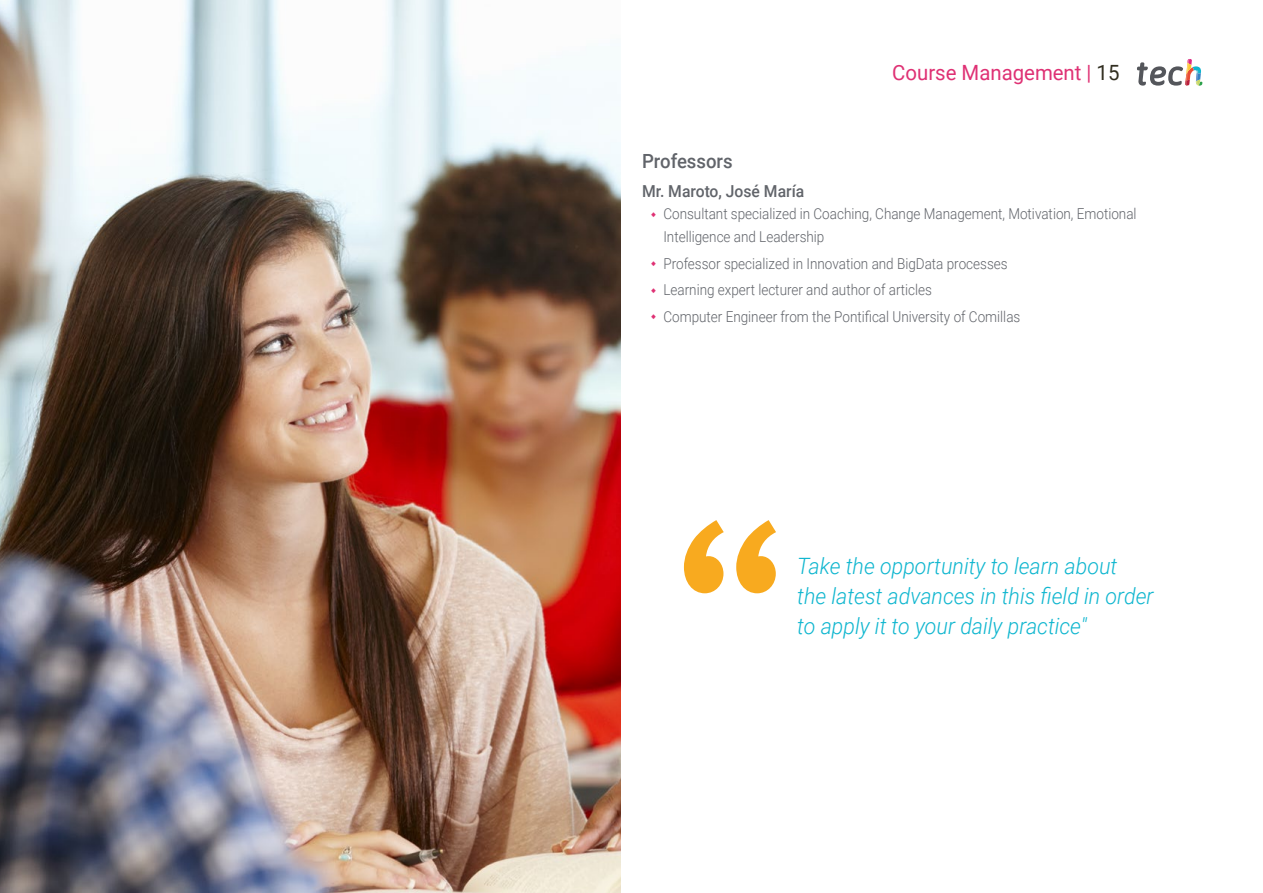
<style>
.page{position:relative;width:1263px;height:893px;background:#fff}
.page>*{position:absolute;margin:0;border:0;box-sizing:border-box;transform-origin:0 0}
.t1{font:italic 300 22.5px/30px "Roboto";color:#0fb6cf;scale:.95 1}
.t2{font:21px "Roboto";color:#df3174}
.t3{font:500 19.5px "Roboto";color:#61646a;scale:.95 1}
.t4{font:500 16.5px "Roboto";color:#61646a;scale:.95 1}
.t5{font:300 15px/26.7px "Roboto";color:#61646a;scale:.9 1}
.s1{color:#312e20}
</style>
<div class="page">
<svg style="left:1137px;top:59px;width:65px;height:27px"></svg>
<img style="left:0;top:0;width:621px;height:893px">
<svg style="left:684px;top:520px;width:92px;height:73px"></svg>
<h2 class="t2" style="left:892px;top:57px;width:229px">Course Management | <span class="s1">15</span></h2>
<h3 class="t3" style="left:642px;top:147px;width:97px">Professors</h3>
<p class="t4" style="left:642px;top:180px;width:172px">Mr. Maroto, José María</p>
<p class="t5" style="left:663px;top:202px;width:527px;line-height:22.5px">Consultant specialized in Coaching, Change Management, Motivation, Emotional<br>Intelligence and Leadership</p>
<p class="t5" style="left:663px;top:249px;width:398px">Professor specialized in Innovation and BigData processes<br>Learning expert lecturer and author of articles<br>Computer Engineer from the Pontifical University of Comillas</p>
<h1 class="t1" style="left:797px;top:550px;width:376px">Take the opportunity to learn about<br>the latest advances in this field in order to apply it to your daily practice"</h1>
</div>
